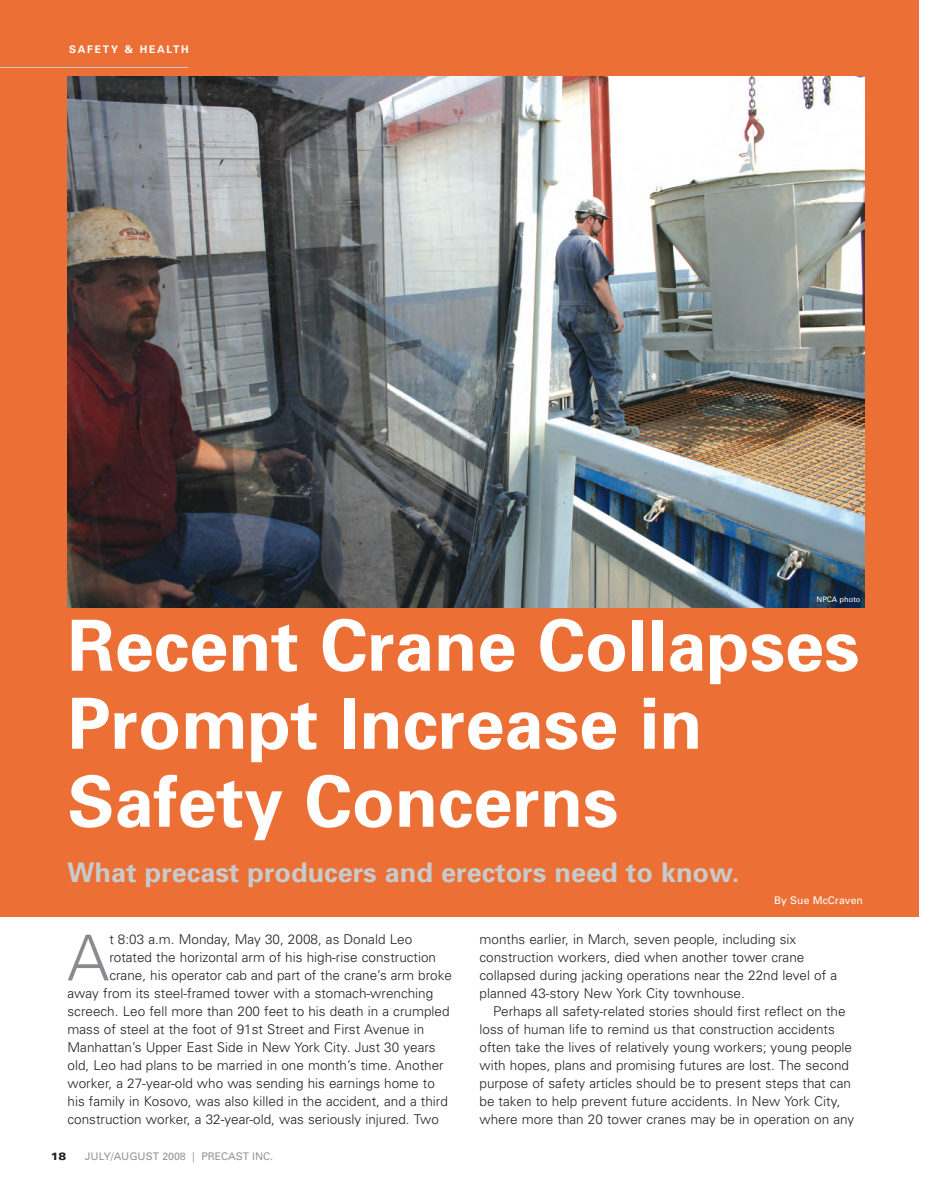
<style>
.page{position:relative;width:932px;height:1202px;background:#fff}
.page>*{position:absolute;margin:0;border:0;box-sizing:border-box;transform-origin:0 0}
.t1{font:700 70.5px/78px "Univers";color:#fff}
.t2{font:300 63.3px "Univers";color:#888c8f}
.t3{font:700 27px "Univers";color:#c8cbcc}
.t4{font:300 13.5px/18px "Univers";color:#231f20}
.t5{font:10.5px "Univers";color:#939598}
.t6{font:700 10.5px "Univers";letter-spacing:.165em;color:#fff}
.t7{font:10.5px "Univers";color:#fff}
.t8{font:900 expanded 10.5px "Univers";color:#231f20}
.t9{font:7.5px "Univers";color:#fff}
</style>
<div class="page">
<div style="left:0;top:0;width:918px;height:917px;background:#ec7036"></div>
<hr style="left:0;top:67px;width:188px;height:1px;background:#c8cbcc">
<img style="left:68px;top:77px;width:796px;height:530px">
<p class="t6" style="left:69px;top:45px;width:121px">SAFETY &amp; HEALTH</p>
<p class="t9" style="left:816px;top:596px;width:45px">NPCA photo</p>
<h1 class="t1" style="left:67px;top:613px;width:793px">Recent Crane Collapses<br>Prompt Increase in<br>Safety Concerns</h1>
<h3 class="t3" style="left:68px;top:862px;width:673px">What precast producers and erectors need to know.</h3>
<p class="t7" style="left:774px;top:896px;width:90px">By Sue McCraven</p>
<h2 class="t2" style="left:67px;top:934px;width:44px">A</h2>
<p class="t4" style="left:109px;top:931px;width:304px">t 8:03 a.m. Monday, May 30, 2008, as Donald Leo</p>
<p class="t4" style="left:109px;top:949px;width:328px">rotated the horizontal arm of his high-rise construction</p>
<p class="t4" style="left:109px;top:967px;width:344px">crane, his operator cab and part of the crane’s arm broke</p>
<p class="t4" style="left:67px;top:985px;width:367px">away from its steel-framed tower with a stomach-wrenching</p>
<p class="t4" style="left:67px;top:1003px;width:383px">screech. Leo fell more than 200 feet to his death in a crumpled</p>
<p class="t4" style="left:67px;top:1021px;width:358px">mass of steel at the foot of 91st Street and First Avenue in</p>
<p class="t4" style="left:67px;top:1039px;width:369px">Manhattan’s Upper East Side in New York City. Just 30 years</p>
<p class="t4" style="left:67px;top:1057px;width:377px">old, Leo had plans to be married in one month’s time. Another</p>
<p class="t4" style="left:67px;top:1075px;width:369px">worker, a 27-year-old who was sending his earnings home to</p>
<p class="t4" style="left:67px;top:1093px;width:382px">his family in Kosovo, was also killed in the accident, and a third</p>
<p class="t4" style="left:67px;top:1111px;width:373px">construction worker, a 32-year-old, was seriously injured. Two</p>
<p class="t8" style="left:51px;top:1152px;width:17px">18</p>
<p class="t5" style="left:85px;top:1152px;width:190px">JULY/AUGUST 2008 | PRECAST INC.</p>
<p class="t4" style="left:479px;top:931px;width:359px">months earlier, in March, seven people, including six construction workers, died when another tower crane collapsed during jacking operations near the 22nd level of a planned 43-story New York City townhouse.</p>
<p class="t4" style="left:479px;top:1003px;width:376px;text-indent:14px">Perhaps all safety-related stories should first reflect on the loss of human life to remind us that construction accidents often take the lives of relatively young workers; young people with hopes, plans and promising futures are lost. The second purpose of safety articles should be to present steps that can be taken to help prevent future accidents. In New York City, where more than 20 tower cranes may be in operation on any</p>
</div>
